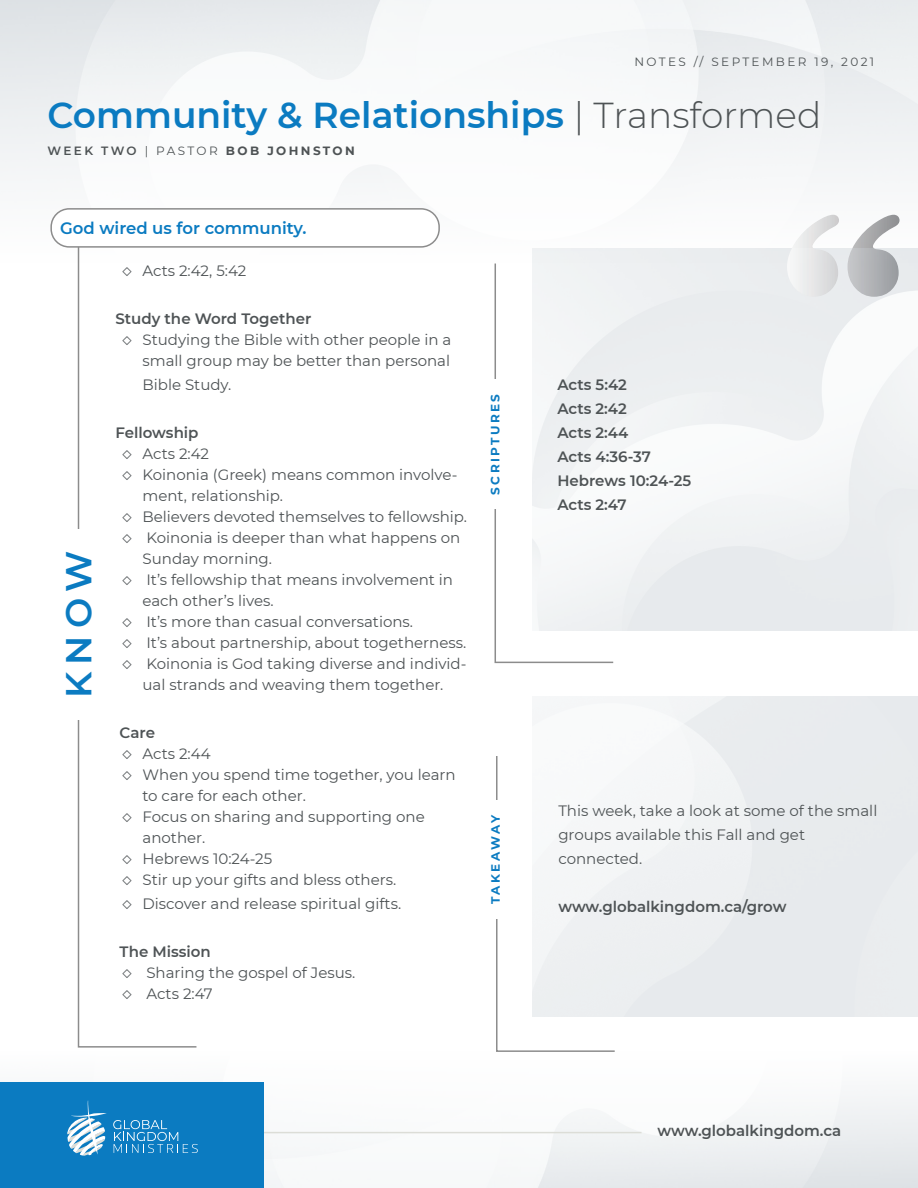
<style>
.page{position:relative;width:918px;height:1188px;background:#fff}
.page>*{position:absolute;margin:0;border:0;box-sizing:border-box;transform-origin:0 0}
.t1{font:259.2px "Stencil";color:#fff}
.t2{font:600 36px "Montserrat";color:#0b7bc1}
.t3{font:600 16.5px "Montserrat";color:#0b7bc1}
.t4{font:15px/21px "Montserrat";color:#4e5355}
.t5{font:600 15px "Montserrat";color:#4e5355}
.t6{font:700 12px "Montserrat";letter-spacing:.2em;color:#4e5355}
.t7{font:12px "Montserrat";letter-spacing:.2em;color:#4e5355}
.t8{font:700 12px "Montserrat";letter-spacing:.2em;color:#0b7bc1}
.s1{font-weight:300;color:#4e5355}
.s2{font-weight:600}
.s3{font-weight:400}
.s4{font-size:16.5px}
</style>
<div class="page">
<svg style="left:494px;top:262px;width:121px;height:402px"></svg>
<svg style="left:496px;top:754px;width:120px;height:298px"></svg>
<svg style="left:77px;top:248px;width:120px;height:800px"></svg>
<div style="left:488px;top:380px;width:22px;height:129px;background:#fff"></div>
<div style="left:488px;top:800px;width:16px;height:119px;background:#fff"></div>
<div style="left:57px;top:529px;width:39px;height:190px;background:#fff"></div>
<div style="left:50px;top:208px;width:390px;height:40px;border:2px solid #8c8c8c;border-radius:18px"></div>
<hr style="left:264px;top:1132px;width:378px;height:1px;background:#dcddd7">
<div style="left:0;top:1082px;width:264px;height:106px;background:#0b7bc1"></div>
<svg style="left:113px;top:1120px;width:85px;height:33px"></svg>
<svg style="left:67px;top:1101px;width:40px;height:55px"></svg>
<p class="t7" style="left:634px;top:53px;width:241px">NOTES // SEPTEMBER 19, 2021</p>
<p class="t2" style="left:48px;top:89px;width:775px">Community &amp; Relationships <span class="s1">| Transformed</span></p>
<p class="t6" style="left:48px;top:142px;width:309px"><span class="s2">WEEK TWO</span> <span class="s3">| PASTOR</span> BOB JOHNSTON</p>
<p class="t3" style="left:60px;top:216px;width:248px">God wired us for community.</p>
<p class="t2" style="left:53px;top:698px;width:149px;rotate:-90deg">KNOW</p>
<p class="t4" style="left:122px;top:260px;width:126px"><span class="s4">◇</span> Acts 2:42, 5:42</p>
<p class="t5" style="left:116px;top:308px;width:197px">Study the Word Together</p>
<p class="t4" style="left:122px;top:329px;width:331px;text-align:right"><span class="s4">◇</span> Studying the Bible with other people in a small group may be better than personal</p>
<p class="t4" style="left:142px;top:374px;width:90px">Bible Study.</p>
<p class="t5" style="left:116px;top:422px;width:85px">Fellowship</p>
<p class="t4" style="left:122px;top:443px;width:88px"><span class="s4">◇</span> Acts 2:42</p>
<p class="t4" style="left:142px;top:464px;width:316px;text-indent:-20px"><span class="s4">◇</span> Koinonia (Greek) means common involve&shy;ment, relationship.</p>
<p class="t4" style="left:122px;top:506px;width:346px"><span class="s4">◇</span> Believers devoted themselves to fellowship.</p>
<p class="t4" style="left:142px;top:527px;width:319px;text-indent:-20px"><span class="s4">◇</span> Koinonia is deeper than what happens on<br>Sunday morning.</p>
<p class="t4" style="left:142px;top:569px;width:312px;text-indent:-20px"><span class="s4">◇</span> It’s fellowship that means involvement in each other’s lives.</p>
<p class="t4" style="left:122px;top:611px;width:292px"><span class="s4">◇</span> It’s more than casual conversations.</p>
<p class="t4" style="left:122px;top:632px;width:346px"><span class="s4">◇</span> It’s about partnership, about togetherness.</p>
<p class="t4" style="left:122px;top:653px;width:346px;text-align:center"><span class="s4">◇</span> Koinonia is God taking diverse and individ&shy;ual strands and weaving them together.</p>
<p class="t5" style="left:120px;top:722px;width:37px">Care</p>
<p class="t4" style="left:122px;top:743px;width:90px"><span class="s4">◇</span> Acts 2:44</p>
<p class="t4" style="left:142px;top:764px;width:315px;text-indent:-20px"><span class="s4">◇</span> When you spend time together, you learn to care for each other.</p>
<p class="t4" style="left:142px;top:806px;width:284px;text-indent:-20px"><span class="s4">◇</span> Focus on sharing and supporting one another.</p>
<p class="t4" style="left:122px;top:848px;width:152px"><span class="s4">◇</span> Hebrews 10:24-25</p>
<p class="t4" style="left:122px;top:869px;width:276px"><span class="s4">◇</span> Stir up your gifts and bless others.</p>
<p class="t4" style="left:122px;top:893px;width:280px"><span class="s4">◇</span> Discover and release spiritual gifts.</p>
<p class="t5" style="left:120px;top:941px;width:93px">The Mission</p>
<p class="t4" style="left:122px;top:962px;width:235px"><span class="s4">◇</span> Sharing the gospel of Jesus.</p>
<p class="t4" style="left:122px;top:983px;width:92px"><span class="s4">◇</span> Acts 2:47</p>
<p class="t8" style="left:486px;top:495px;width:102px;rotate:-90deg">SCRIPTURES</p>
<p class="t8" style="left:487px;top:904px;width:91px;rotate:-90deg">TAKEAWAY</p>
<p class="t5" style="left:557px;top:374px;width:71px">Acts 5:42</p>
<p class="t5" style="left:557px;top:398px;width:71px">Acts 2:42</p>
<p class="t5" style="left:557px;top:422px;width:72px">Acts 2:44</p>
<p class="t5" style="left:557px;top:446px;width:95px">Acts 4:36-37</p>
<p class="t5" style="left:557px;top:470px;width:135px">Hebrews 10:24-25</p>
<p class="t5" style="left:557px;top:494px;width:71px">Acts 2:47</p>
<h1 class="t1" style="left:770px;top:155px;width:148px">“</h1>
<p class="t4" style="left:558px;top:799px;width:321px;line-height:24px">This week, take a look at some of the small groups available this Fall and get</p>
<p class="t4" style="left:558px;top:848px;width:85px">connected.</p>
<p class="t5" style="left:558px;top:896px;width:230px">www.globalkingdom.ca/grow</p>
<p class="t5" style="left:657px;top:1120px;width:185px">www.globalkingdom.ca</p>
</div>
